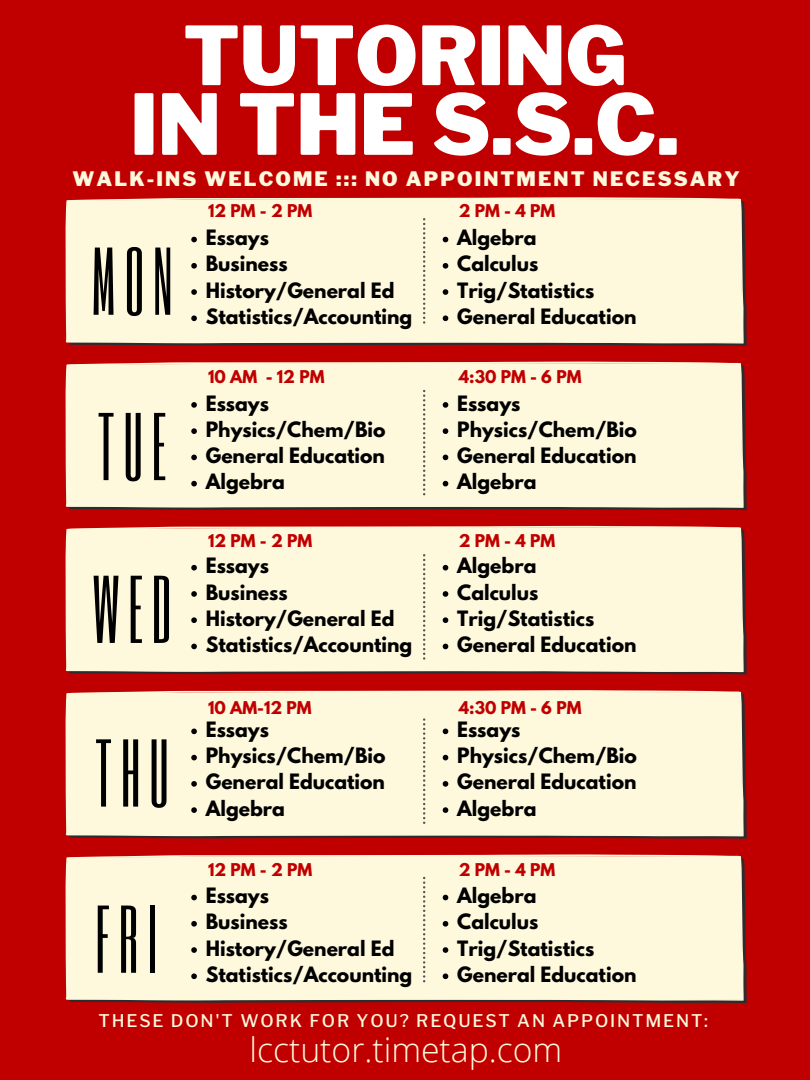
<style>
.page{position:relative;width:810px;height:1080px;background:#c00000}
.page>*{position:absolute;margin:0;border:0;box-sizing:border-box;transform-origin:0 0}
.t1{font:900 83.19px "Libre Franklin";color:#fff}
.t2{font:900 80.56px "Libre Franklin";color:#fff}
.t3{font:79.69px "Six Caps";letter-spacing:.105em;color:#000}
.t4{font:300 33.75px "Open Sans";color:#fef9dd}
.t5{font:900 19.81px "Libre Franklin";letter-spacing:.105em;color:#fef9dd}
.t6{font:700 18.75px "League Spartan";color:#000}
.t7{font:500 17.38px "Libre Franklin";letter-spacing:.105em;color:#fef9dd}
.t8{font:700 15.62px "League Spartan";color:#c00000}
</style>
<div class="page">
<div style="left:65px;top:854px;width:679px;height:147px;background:#fef9dd"></div>
<svg style="left:69px;top:696px;width:678px;height:143px"></svg>
<div style="left:65px;top:690px;width:679px;height:146px;background:#fef9dd"></div>
<div style="left:65px;top:526px;width:679px;height:146px;background:#fef9dd"></div>
<div style="left:65px;top:362px;width:679px;height:146px;background:#fef9dd"></div>
<div style="left:65px;top:197px;width:679px;height:147px;background:#fef9dd"></div>
<svg style="left:423px;top:218px;width:2px;height:106px"></svg>
<svg style="left:423px;top:390px;width:2px;height:105px"></svg>
<svg style="left:423px;top:554px;width:2px;height:106px"></svg>
<svg style="left:423px;top:718px;width:2px;height:106px"></svg>
<svg style="left:423px;top:877px;width:2px;height:105px"></svg>
<svg style="left:191px;top:237px;width:6px;height:5px"></svg>
<svg style="left:191px;top:263px;width:6px;height:6px"></svg>
<svg style="left:191px;top:289px;width:6px;height:6px"></svg>
<svg style="left:191px;top:315px;width:6px;height:6px"></svg>
<svg style="left:443px;top:237px;width:5px;height:5px"></svg>
<svg style="left:443px;top:263px;width:5px;height:6px"></svg>
<svg style="left:443px;top:289px;width:5px;height:6px"></svg>
<svg style="left:443px;top:315px;width:5px;height:6px"></svg>
<svg style="left:191px;top:402px;width:6px;height:6px"></svg>
<svg style="left:191px;top:428px;width:6px;height:6px"></svg>
<svg style="left:191px;top:455px;width:6px;height:5px"></svg>
<svg style="left:191px;top:481px;width:6px;height:5px"></svg>
<svg style="left:443px;top:402px;width:5px;height:6px"></svg>
<svg style="left:443px;top:428px;width:5px;height:6px"></svg>
<svg style="left:443px;top:455px;width:5px;height:5px"></svg>
<svg style="left:443px;top:481px;width:5px;height:5px"></svg>
<svg style="left:443px;top:565px;width:5px;height:6px"></svg>
<svg style="left:443px;top:591px;width:5px;height:6px"></svg>
<svg style="left:443px;top:617px;width:5px;height:6px"></svg>
<svg style="left:443px;top:644px;width:5px;height:5px"></svg>
<svg style="left:191px;top:565px;width:6px;height:6px"></svg>
<svg style="left:191px;top:591px;width:6px;height:6px"></svg>
<svg style="left:191px;top:617px;width:6px;height:6px"></svg>
<svg style="left:191px;top:644px;width:6px;height:5px"></svg>
<svg style="left:191px;top:729px;width:6px;height:5px"></svg>
<svg style="left:191px;top:755px;width:6px;height:5px"></svg>
<svg style="left:191px;top:781px;width:6px;height:6px"></svg>
<svg style="left:191px;top:807px;width:6px;height:6px"></svg>
<svg style="left:443px;top:729px;width:5px;height:5px"></svg>
<svg style="left:443px;top:755px;width:5px;height:5px"></svg>
<svg style="left:443px;top:781px;width:5px;height:6px"></svg>
<svg style="left:443px;top:807px;width:5px;height:6px"></svg>
<svg style="left:191px;top:895px;width:6px;height:5px"></svg>
<svg style="left:191px;top:921px;width:6px;height:6px"></svg>
<svg style="left:191px;top:947px;width:6px;height:6px"></svg>
<svg style="left:191px;top:973px;width:6px;height:6px"></svg>
<svg style="left:443px;top:895px;width:5px;height:5px"></svg>
<svg style="left:443px;top:921px;width:5px;height:6px"></svg>
<svg style="left:443px;top:947px;width:5px;height:6px"></svg>
<svg style="left:443px;top:973px;width:5px;height:6px"></svg>
<p class="t2" style="left:183px;top:7px;width:445px">TUTORING</p>
<p class="t1" style="left:130px;top:74px;width:551px">IN THE S.S.C.</p>
<p class="t5" style="left:72px;top:166px;width:669px">WALK-INS WELCOME ::: NO APPOINTMENT NECESSARY</p>
<p class="t3" style="left:91px;top:227px;width:83px">MON</p>
<p class="t3" style="left:97px;top:392px;width:71px">TUE</p>
<p class="t3" style="left:92px;top:555px;width:81px">WED</p>
<p class="t3" style="left:95px;top:719px;width:76px">THU</p>
<p class="t3" style="left:95px;top:885px;width:64px">FRI</p>
<p class="t8" style="left:208px;top:203px;width:106px">12PM-2PM</p>
<p class="t8" style="left:459px;top:203px;width:98px">2PM-4PM</p>
<p class="t6" style="left:206px;top:228px;width:65px">Essays</p>
<p class="t6" style="left:206px;top:255px;width:83px">Business</p>
<p class="t6" style="left:206px;top:281px;width:190px">History/General Ed</p>
<p class="t6" style="left:206px;top:307px;width:208px">Statistics/Accounting</p>
<p class="t8" style="left:208px;top:369px;width:118px">10 AM - 12 PM</p>
<p class="t6" style="left:206px;top:394px;width:65px">Essays</p>
<p class="t6" style="left:206px;top:420px;width:181px">Physics/Chem/Bio</p>
<p class="t6" style="left:206px;top:446px;width:181px">General Education</p>
<p class="t6" style="left:206px;top:472px;width:81px">Algebra</p>
<p class="t8" style="left:208px;top:533px;width:106px">12PM-2PM</p>
<p class="t6" style="left:206px;top:556px;width:65px">Essays</p>
<p class="t6" style="left:206px;top:583px;width:83px">Business</p>
<p class="t6" style="left:206px;top:609px;width:190px">History/General Ed</p>
<p class="t6" style="left:206px;top:635px;width:208px">Statistics/Accounting</p>
<p class="t8" style="left:208px;top:700px;width:105px">10 AM-12 PM</p>
<p class="t6" style="left:206px;top:720px;width:65px">Essays</p>
<p class="t6" style="left:206px;top:746px;width:181px">Physics/Chem/Bio</p>
<p class="t6" style="left:206px;top:773px;width:181px">General Education</p>
<p class="t6" style="left:206px;top:799px;width:81px">Algebra</p>
<p class="t8" style="left:208px;top:862px;width:106px">12PM-2PM</p>
<p class="t6" style="left:206px;top:886px;width:65px">Essays</p>
<p class="t6" style="left:206px;top:913px;width:83px">Business</p>
<p class="t6" style="left:206px;top:939px;width:190px">History/General Ed</p>
<p class="t6" style="left:206px;top:965px;width:208px">Statistics/Accounting</p>
<p class="t6" style="left:457px;top:228px;width:81px">Algebra</p>
<p class="t6" style="left:457px;top:255px;width:83px">Calculus</p>
<p class="t6" style="left:457px;top:281px;width:139px">Trig/Statistics</p>
<p class="t6" style="left:457px;top:307px;width:181px">General Education</p>
<p class="t8" style="left:459px;top:369px;width:124px">4:30 PM - 6 PM</p>
<p class="t6" style="left:457px;top:394px;width:65px">Essays</p>
<p class="t6" style="left:457px;top:420px;width:181px">Physics/Chem/Bio</p>
<p class="t6" style="left:457px;top:446px;width:181px">General Education</p>
<p class="t6" style="left:457px;top:472px;width:81px">Algebra</p>
<p class="t8" style="left:459px;top:533px;width:98px">2PM-4PM</p>
<p class="t6" style="left:457px;top:556px;width:81px">Algebra</p>
<p class="t6" style="left:457px;top:583px;width:83px">Calculus</p>
<p class="t6" style="left:457px;top:609px;width:139px">Trig/Statistics</p>
<p class="t6" style="left:457px;top:635px;width:181px">General Education</p>
<p class="t8" style="left:459px;top:700px;width:124px">4:30 PM - 6 PM</p>
<p class="t6" style="left:457px;top:720px;width:65px">Essays</p>
<p class="t6" style="left:457px;top:746px;width:181px">Physics/Chem/Bio</p>
<p class="t6" style="left:457px;top:773px;width:181px">General Education</p>
<p class="t6" style="left:457px;top:799px;width:81px">Algebra</p>
<p class="t8" style="left:459px;top:862px;width:98px">2PM-4PM</p>
<p class="t6" style="left:457px;top:886px;width:81px">Algebra</p>
<p class="t6" style="left:457px;top:913px;width:83px">Calculus</p>
<p class="t6" style="left:457px;top:939px;width:139px">Trig/Statistics</p>
<p class="t6" style="left:457px;top:965px;width:181px">General Education</p>
<p class="t7" style="left:99px;top:1011px;width:611px">THESE DON'T WORK FOR YOU? REQUEST AN APPOINTMENT:</p>
<p class="t4" style="left:249px;top:1026px;width:314px">lcctutor.timetap.com</p>
</div>
